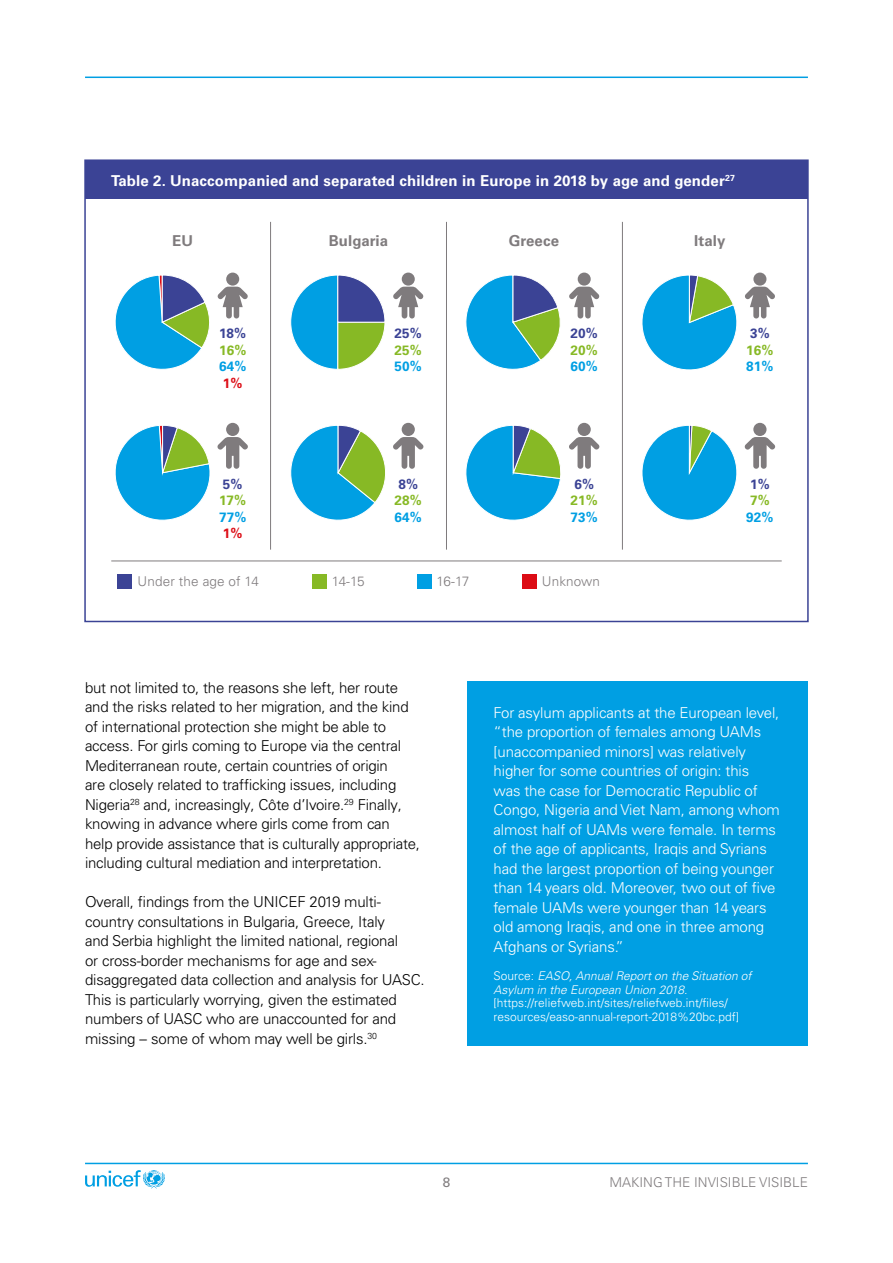
<style>
.page{position:relative;width:893px;height:1263px;background:#fff}
.page>*{position:absolute;margin:0;border:0;box-sizing:border-box;transform-origin:0 0}
.t1{font:300 15px/19.5px "Univers LT Pro 45";letter-spacing:-.015em;color:#000}
.t2{font:300 15px/19.5px "Univers LT Pro 45";letter-spacing:-.01em;color:#fff}
.t3{font:700 15px "Univers LT Pro 65";letter-spacing:.01em;color:#fff}
.t4{font:700 15px "Univers LT Pro 65";letter-spacing:.01em;color:#7f7b7d}
.t5{font:300 13.5px "Univers LT Pro 45";color:#7f7b7d}
.t6{font:700 13.5px "Univers LT Pro 65";letter-spacing:.01em;color:#009fe3}
.t7{font:700 13.5px "Univers LT Pro 65";letter-spacing:.01em;color:#87b925}
.t8{font:700 13.5px "Univers LT Pro 65";color:#3b4395}
.t9{font:700 13.5px "Univers LT Pro 65";color:#dc0c15}
.t10{font:13.5px "Univers LT Std";color:#7f7b7d}
.t11{font:300 12px/13.5px "Univers LT Pro 45";color:#fff}
.t12{font:italic 300 12px/13.5px "Univers LT Pro 45";color:#fff}
.s1{font-style:normal}
</style>
<div class="page">
<svg style="left:85px;top:1170px;width:80px;height:18px"></svg>
<hr style="left:85px;top:1163px;width:723px;height:1px;background:#009fe3">
<hr style="left:85px;top:77px;width:723px;height:1px;background:#009fe3">
<div style="left:468px;top:682px;width:340px;height:364px;background:#009fe3"></div>
<div style="left:85px;top:160px;width:723px;height:39px;background:#3b4395"></div>
<div style="left:226px;top:273px;width:13px;height:13px;background:#7f7b7d;border-radius:50%"></div>
<svg style="left:115px;top:274px;width:133px;height:96px"></svg>
<svg style="left:226px;top:423px;width:13px;height:13px"></svg>
<svg style="left:115px;top:425px;width:133px;height:96px"></svg>
<div style="left:402px;top:273px;width:13px;height:13px;background:#7f7b7d;border-radius:50%"></div>
<svg style="left:393px;top:287px;width:31px;height:31px"></svg>
<svg style="left:290px;top:275px;width:95px;height:95px"></svg>
<svg style="left:402px;top:423px;width:13px;height:13px"></svg>
<svg style="left:290px;top:425px;width:134px;height:96px"></svg>
<div style="left:578px;top:273px;width:13px;height:13px;background:#7f7b7d;border-radius:50%"></div>
<svg style="left:465px;top:274px;width:134px;height:96px"></svg>
<div style="left:578px;top:423px;width:13px;height:13px;background:#7f7b7d;border-radius:50%"></div>
<svg style="left:569px;top:437px;width:31px;height:32px"></svg>
<svg style="left:465px;top:425px;width:96px;height:96px"></svg>
<svg style="left:642px;top:274px;width:133px;height:96px"></svg>
<div style="left:753px;top:423px;width:13px;height:13px;background:#7f7b7d;border-radius:50%"></div>
<svg style="left:642px;top:425px;width:133px;height:96px"></svg>
<hr style="left:111px;top:561px;width:671px;height:1px;background:#7f7b7d">
<div style="left:118px;top:574px;width:14px;height:15px;background:#3b4395"></div>
<div style="left:312px;top:574px;width:14px;height:15px;background:#87b925"></div>
<div style="left:417px;top:574px;width:14px;height:15px;background:#009fe3"></div>
<div style="left:522px;top:574px;width:14px;height:15px;background:#dc0c15"></div>
<hr style="left:270px;top:222px;width:1px;height:328px;background:#7f7b7d">
<hr style="left:446px;top:222px;width:1px;height:328px;background:#7f7b7d">
<hr style="left:622px;top:222px;width:1px;height:328px;background:#7f7b7d">
<p class="t3" style="left:111px;top:172px;width:625px">Table 2. Unaccompanied and separated children in Europe in 2018 by age and gender<sup>27</sup></p>
<p class="t4" style="left:172px;top:232px;width:22px">EU</p>
<p class="t4" style="left:329px;top:232px;width:61px">Bulgaria</p>
<p class="t4" style="left:509px;top:232px;width:52px">Greece</p>
<p class="t4" style="left:694px;top:232px;width:33px">Italy</p>
<p class="t8" style="left:219px;top:325px;width:29px">18%</p>
<p class="t7" style="left:219px;top:342px;width:29px">16%</p>
<p class="t6" style="left:219px;top:358px;width:29px">64%</p>
<p class="t9" style="left:223px;top:375px;width:21px">1%</p>
<p class="t8" style="left:395px;top:325px;width:29px">25%</p>
<p class="t7" style="left:395px;top:342px;width:29px">25%</p>
<p class="t6" style="left:395px;top:358px;width:29px">50%</p>
<p class="t8" style="left:570px;top:325px;width:29px">20%</p>
<p class="t7" style="left:570px;top:342px;width:29px">20%</p>
<p class="t6" style="left:570px;top:358px;width:29px">60%</p>
<p class="t8" style="left:750px;top:325px;width:21px">3%</p>
<p class="t7" style="left:746px;top:342px;width:29px">16%</p>
<p class="t6" style="left:746px;top:358px;width:29px">81%</p>
<p class="t8" style="left:223px;top:476px;width:21px">5%</p>
<p class="t7" style="left:219px;top:493px;width:28px">17%</p>
<p class="t6" style="left:219px;top:509px;width:29px">77%</p>
<p class="t9" style="left:223px;top:526px;width:21px">1%</p>
<p class="t8" style="left:398px;top:476px;width:21px">8%</p>
<p class="t7" style="left:395px;top:493px;width:29px">28%</p>
<p class="t6" style="left:395px;top:509px;width:29px">64%</p>
<p class="t8" style="left:574px;top:476px;width:21px">6%</p>
<p class="t7" style="left:570px;top:493px;width:29px">21%</p>
<p class="t6" style="left:570px;top:509px;width:29px">73%</p>
<p class="t5" style="left:138px;top:573px;width:123px">Under the age of 14</p>
<p class="t5" style="left:332px;top:573px;width:34px">14-15</p>
<p class="t5" style="left:437px;top:573px;width:34px">16-17</p>
<p class="t5" style="left:542px;top:573px;width:60px">Unknown</p>
<p class="t8" style="left:750px;top:476px;width:21px">1%</p>
<p class="t7" style="left:750px;top:493px;width:21px">7%</p>
<p class="t6" style="left:746px;top:509px;width:29px">92%</p>
<p class="t1" style="left:85px;top:677px;width:337px">but not limited to, the reasons she left, her route and the risks related to her migration, and the kind of international protection she might be able to access. For girls coming to Europe via the central Mediterranean route, certain countries of origin<br>are closely related to trafficking issues, including Nigeria<sup>28</sup> and, increasingly, Côte d’Ivoire.<sup>29</sup> Finally, knowing in advance where girls come from can help provide assistance that is culturally appropriate, including cultural mediation and interpretation.</p>
<p class="t1" style="left:85px;top:892px;width:341px">Overall, findings from the UNICEF 2019 multi&shy;country consultations in Bulgaria, Greece, Italy<br>and Serbia highlight the limited national, regional<br>or cross-border mechanisms for age and sex&shy;disaggregated data collection and analysis for UASC.<br>This is particularly worrying, given the estimated numbers of UASC who are unaccounted for and missing – some of whom may well be girls.<sup>30</sup></p>
<p class="t2" style="left:494px;top:703px;width:288px">For asylum applicants at the European level, “the proportion of females among UAMs [unaccompanied minors] was relatively higher for some countries of origin: this was the case for Democratic Republic of Congo, Nigeria and Viet Nam, among whom almost half of UAMs were female. In terms of the age of applicants, Iraqis and Syrians had the largest proportion of being younger than 14 years old. Moreover, two out of five female UAMs were younger than 14 years old among Iraqis, and one in three among Afghans or Syrians.”</p>
<p class="t12" style="left:494px;top:969px;width:259px"><span class="s1">Source:</span> EASO, Annual Report on the Situation of<br>Asylum in the European Union 2018.</p>
<p class="t11" style="left:494px;top:996px;width:247px">[https://reliefweb.int/sites/reliefweb.int/files/ resources/easo-annual-report-2018%20bc.pdf]</p>
<p class="t10" style="left:443px;top:1174px;width:9px">8</p>
<p class="t5" style="left:609px;top:1174px;width:200px">MAKING THE INVISIBLE VISIBLE</p>
</div>
